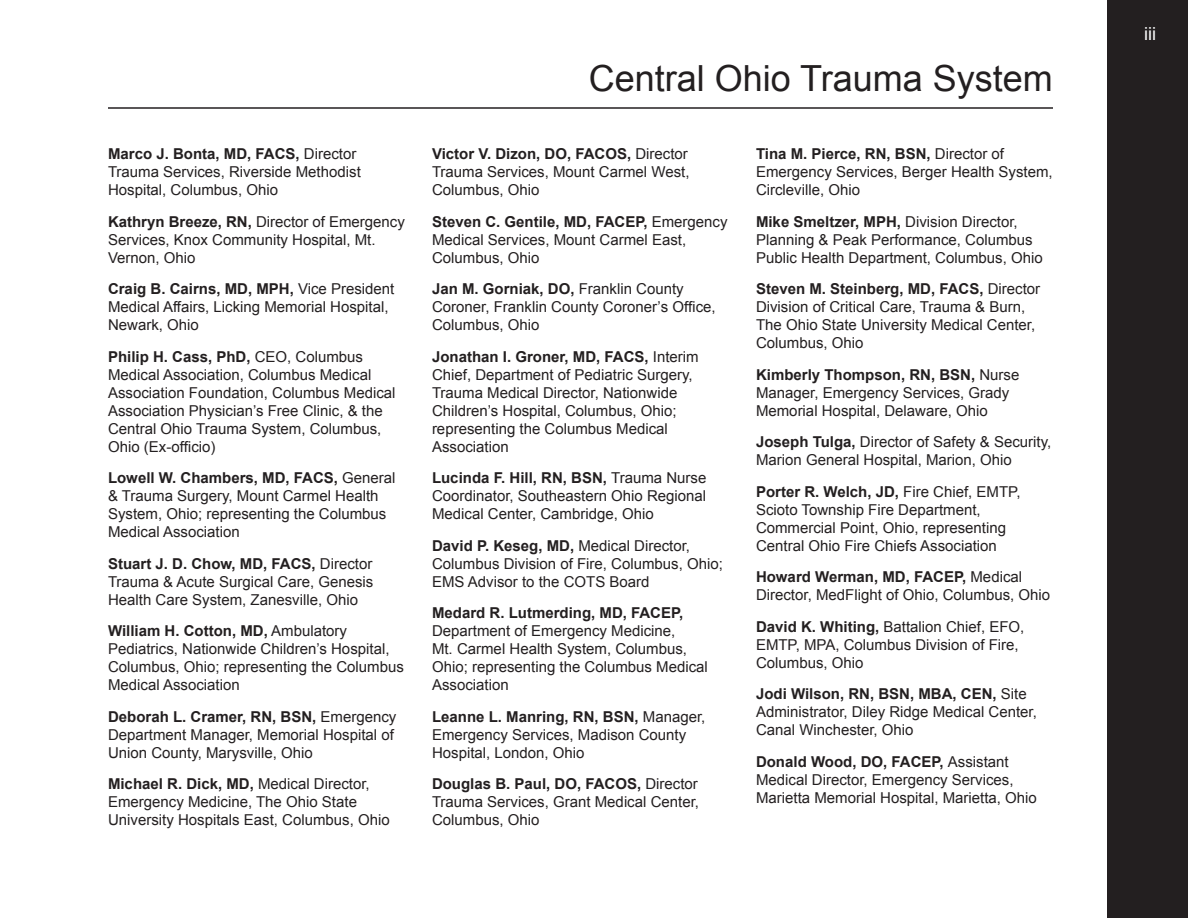
<style>
.page{position:relative;width:1188px;height:918px;background:#fff}
.page>*{position:absolute;margin:0;border:0;box-sizing:border-box;transform-origin:0 0}
.t1{font:36px "Arial";color:#231f20}
.t2{font:18px "Arial";color:#fff}
.t3{font:15px/18px "Arial";color:#231f20}
.t4{font:700 15px "Arial";color:#231f20}
.s1{font-weight:700}
</style>
<div class="page">
<div style="left:1107px;top:0;width:81px;height:918px;background:#231f20"></div>
<hr style="left:108px;top:107px;width:945px;height:2px;background:#231f20">
<p class="t3" style="left:108px;top:145px;width:254px"><span class="s1">Marco J. Bonta, MD, FACS,</span> Director<br>Trauma Services, Riverside Methodist<br>Hospital, Columbus, Ohio</p>
<p class="t3" style="left:108px;top:213px;width:298px"><span class="s1">Kathryn Breeze, RN,</span> Director of Emergency<br>Services, Knox Community Hospital, Mt.<br>Vernon, Ohio</p>
<p class="t3" style="left:108px;top:280px;width:288px"><span class="s1">Craig B. Cairns, MD, MPH,</span> Vice President<br>Medical Affairs, Licking Memorial Hospital,<br>Newark, Ohio</p>
<p class="t3" style="left:108px;top:348px;width:289px"><span class="s1">Philip H. Cass, PhD,</span> CEO, Columbus Medical Association, Columbus Medical Association Foundation, Columbus Medical Association Physician’s Free Clinic, &amp; the Central Ohio Trauma System, Columbus, Ohio (Ex-officio)</p>
<p class="t3" style="left:108px;top:469px;width:289px"><span class="s1">Lowell W. Chambers, MD, FACS,</span> General &amp; Trauma Surgery, Mount Carmel Health System, Ohio; representing the Columbus Medical Association</p>
<p class="t3" style="left:108px;top:555px;width:267px;text-align:justify"><span class="s1">Stuart J. D. Chow, MD, FACS,</span> Director Trauma &amp; Acute Surgical Care, Genesis Health Care System, Zanesville, Ohio</p>
<p class="t3" style="left:108px;top:622px;width:297px"><span class="s1">William H. Cotton, MD,</span> Ambulatory Pediatrics, Nationwide Children’s Hospital, Columbus, Ohio; representing the Columbus Medical Association</p>
<p class="t3" style="left:108px;top:708px;width:290px"><span class="s1">Deborah L. Cramer, RN, BSN,</span> Emergency<br>Department Manager, Memorial Hospital of<br>Union County, Marysville, Ohio</p>
<p class="t3" style="left:108px;top:775px;width:283px"><span class="s1">Michael R. Dick, MD,</span> Medical Director,<br>Emergency Medicine, The Ohio State<br>University Hospitals East, Columbus, Ohio</p>
<h1 class="t1" style="left:589px;top:55px;width:466px">Central Ohio Trauma System</h1>
<p class="t3" style="left:432px;top:145px;width:259px;text-align:justify"><span class="s1">Victor V. Dizon, DO, FACOS,</span> Director Trauma Services, Mount Carmel West, Columbus, Ohio</p>
<p class="t3" style="left:432px;top:213px;width:297px"><span class="s1">Steven C. Gentile, MD, FACEP,</span> Emergency<br>Medical Services, Mount Carmel East,<br>Columbus, Ohio</p>
<p class="t3" style="left:432px;top:280px;width:285px"><span class="s1">Jan M. Gorniak, DO,</span> Franklin County<br>Coroner, Franklin County Coroner’s Office,<br>Columbus, Ohio</p>
<p class="t3" style="left:432px;top:348px;width:268px"><span class="s1">Jonathan I. Groner, MD, FACS,</span> Interim Chief, Department of Pediatric Surgery, Trauma Medical Director, Nationwide Children’s Hospital, Columbus, Ohio; representing the Columbus Medical Association</p>
<p class="t3" style="left:432px;top:469px;width:276px;text-align:justify"><span class="s1">Lucinda F. Hill, RN, BSN,</span> Trauma Nurse Coordinator, Southeastern Ohio Regional Medical Center, Cambridge, Ohio</p>
<p class="t3" style="left:432px;top:537px;width:292px"><span class="s1">David P. Keseg, MD,</span> Medical Director,<br>Columbus Division of Fire, Columbus, Ohio;<br>EMS Advisor to the COTS Board</p>
<p class="t4" style="left:432px;top:603px;width:253px">Medard R. Lutmerding, MD, FACEP,</p>
<p class="t3" style="left:432px;top:622px;width:277px">Department of Emergency Medicine,<br>Mt. Carmel Health System, Columbus,<br>Ohio; representing the Columbus Medical<br>Association</p>
<p class="t3" style="left:432px;top:708px;width:275px"><span class="s1">Leanne L. Manring, RN, BSN,</span> Manager,<br>Emergency Services, Madison County<br>Hospital, London, Ohio</p>
<p class="t3" style="left:432px;top:775px;width:269px;text-align:justify"><span class="s1">Douglas B. Paul, DO, FACOS,</span> Director Trauma Services, Grant Medical Center, Columbus, Ohio</p>
<p class="t3" style="left:756px;top:145px;width:298px"><span class="s1">Tina M. Pierce, RN, BSN,</span> Director of<br>Emergency Services, Berger Health System,<br>Circleville, Ohio</p>
<p class="t3" style="left:756px;top:213px;width:288px"><span class="s1">Mike Smeltzer, MPH,</span> Division Director,<br>Planning &amp; Peak Performance, Columbus<br>Public Health Department, Columbus, Ohio</p>
<p class="t3" style="left:756px;top:280px;width:286px"><span class="s1">Steven M. Steinberg, MD, FACS,</span> Director Division of Critical Care, Trauma &amp; Burn, The Ohio State University Medical Center, Columbus, Ohio</p>
<p class="t3" style="left:756px;top:366px;width:265px"><span class="s1">Kimberly Thompson, RN, BSN,</span> Nurse<br>Manager, Emergency Services, Grady<br>Memorial Hospital, Delaware, Ohio</p>
<p class="t3" style="left:756px;top:433px;width:297px"><span class="s1">Joseph Tulga,</span> Director of Safety &amp; Security,<br>Marion General Hospital, Marion, Ohio</p>
<p class="t3" style="left:756px;top:483px;width:266px"><span class="s1">Porter R. Welch, JD,</span> Fire Chief, EMTP, Scioto Township Fire Department, Commercial Point, Ohio, representing Central Ohio Fire Chiefs Association</p>
<p class="t3" style="left:756px;top:568px;width:296px"><span class="s1">Howard Werman, MD, FACEP,</span> Medical<br>Director, MedFlight of Ohio, Columbus, Ohio</p>
<p class="t3" style="left:756px;top:618px;width:270px"><span class="s1">David K. Whiting,</span> Battalion Chief, EFO,<br>EMTP, MPA, Columbus Division of Fire,<br>Columbus, Ohio</p>
<p class="t3" style="left:756px;top:685px;width:282px"><span class="s1">Jodi Wilson, RN, BSN, MBA, CEN,</span> Site<br>Administrator, Diley Ridge Medical Center,<br>Canal Winchester, Ohio</p>
<p class="t3" style="left:756px;top:753px;width:282px"><span class="s1">Donald Wood, DO, FACEP,</span> Assistant<br>Medical Director, Emergency Services,<br>Marietta Memorial Hospital, Marietta, Ohio</p>
<p class="t2" style="left:1144px;top:22px;width:13px">iii</p>
</div>
